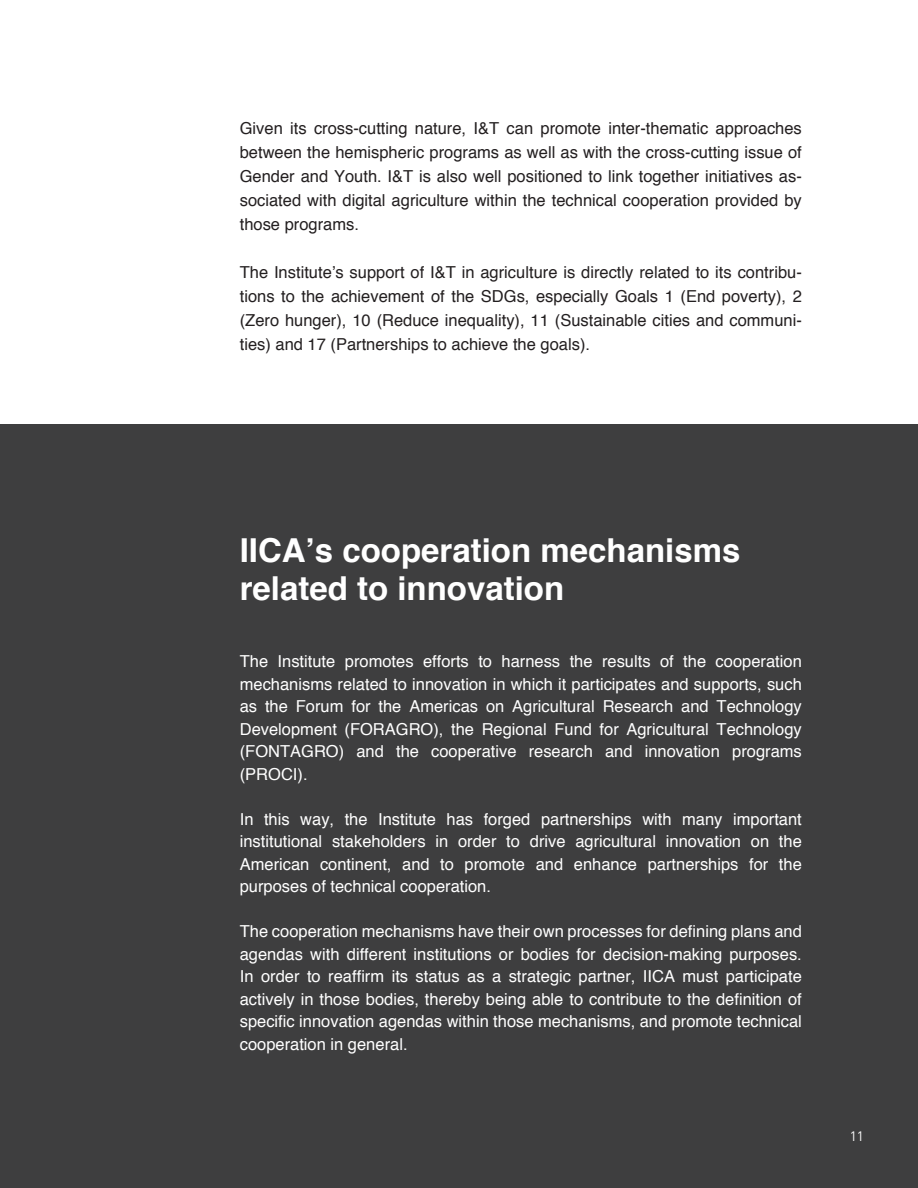
<style>
.page{position:relative;width:918px;height:1188px;background:#fff}
.page>*{position:absolute;margin:0;border:0;box-sizing:border-box;transform-origin:0 0}
.t1{font:700 33px/37.5px "Helvetica";color:#fff}
.t2{font:16.5px/22.5px "Helvetica";color:#fff;text-align:justify}
.t3{font:16.5px/24px "Helvetica";color:#231f20;text-align:justify}
.t4{font:13.5px "DINOT";color:#fff}
</style>
<div class="page">
<div style="left:0;top:424px;width:918px;height:764px;background:#3e3e3f"></div>
<p class="t3" style="left:240px;top:117px;width:564px">Given its cross-cutting nature, I&amp;T can promote inter-thematic approaches between the hemispheric programs as well as with the cross-cutting issue of Gender and Youth. I&amp;T is also well positioned to link together initiatives as&shy;sociated with digital agriculture within the technical cooperation provided by those programs.</p>
<p class="t3" style="left:240px;top:261px;width:564px">The Institute’s support of I&amp;T in agriculture is directly related to its contribu&shy;tions to the achievement of the SDGs, especially Goals 1 (End poverty), 2 (Zero hunger), 10 (Reduce inequality), 11 (Sustainable cities and communi&shy;ties) and 17 (Partnerships to achieve the goals).</p>
<p class="t1" style="left:240px;top:532px;width:502px">IICA’s cooperation mechanisms related to innovation</p>
<p class="t2" style="left:240px;top:651px;width:564px">The Institute promotes efforts to harness the results of the cooperation mechanisms related to innovation in which it participates and supports, such as the Forum for the Americas on Agricultural Research and Technology Development (FORAGRO), the Regional Fund for Agricultural Technology (FONTAGRO) and the cooperative research and innovation programs (PROCI).</p>
<p class="t2" style="left:240px;top:808px;width:564px">In this way, the Institute has forged partnerships with many important institutional stakeholders in order to drive agricultural innovation on the American continent, and to promote and enhance partnerships for the purposes of technical cooperation.</p>
<p class="t2" style="left:240px;top:921px;width:564px">The cooperation mechanisms have their own processes for defining plans and agendas with different institutions or bodies for decision-making purposes.<br>In order to reaffirm its status as a strategic partner, IICA must participate actively in those bodies, thereby being able to contribute to the definition of specific innovation agendas within those mechanisms, and promote technical cooperation in general.</p>
<p class="t4" style="left:850px;top:1127px;width:16px">11</p>
</div>
